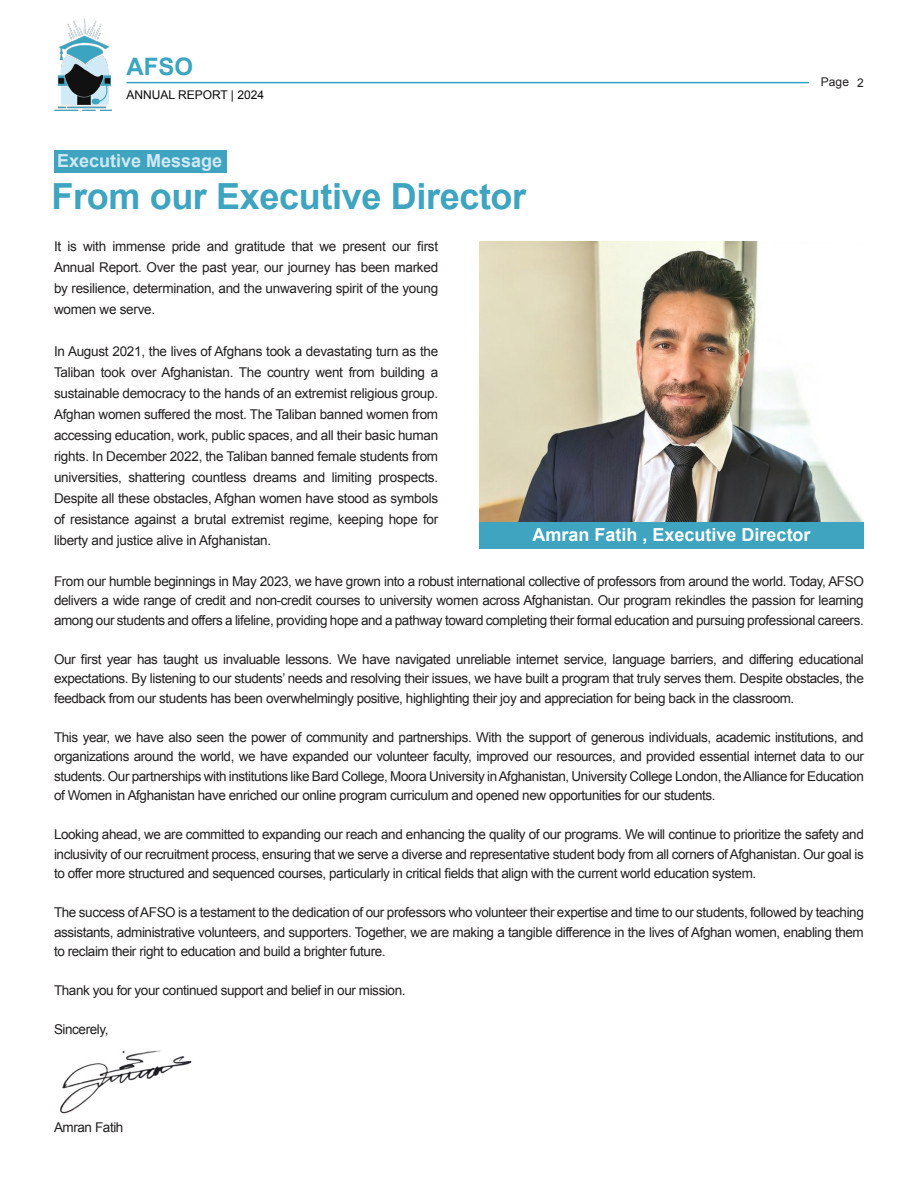
<style>
.page{position:relative;width:918px;height:1188px;background:#fff}
.page>*{position:absolute;margin:0;border:0;box-sizing:border-box;transform-origin:0 0}
.t1{font:700 36px "Arial";letter-spacing:-.01em;color:#3ea4c0}
.t2{font:700 24px "Arial";color:#3aa5c1}
.t3{font:700 18px "Arial";color:#fff}
.t4{font:700 18px "Arial";color:#d0e9f5}
.t5{font:13.5px/21px "Arial";letter-spacing:-.03em;color:#231f20;text-align:justify}
.t6{font:12px "Arial";color:#0a0b0a}
.t7{font:12px "Arial";color:#231f20}
</style>
<div class="page">
<div style="left:54px;top:151px;width:172px;height:22px;background:#3ea4c0"></div>
<img style="left:479px;top:241px;width:385px;height:281px">
<div style="left:479px;top:522px;width:385px;height:27px;background:#3ea4c0"></div>
<img style="left:60px;top:1050px;width:132px;height:64px">
<hr style="left:126px;top:82px;width:683px;height:1px;background:#30a4c0">
<img style="left:54px;top:19px;width:58px;height:92px">
<h2 class="t2" style="left:126px;top:51px;width:68px">AFSO</h2>
<p class="t6" style="left:126px;top:87px;width:139px">ANNUAL REPORT | 2024</p>
<p class="t4" style="left:57px;top:149px;width:167px">Executive Message</p>
<p class="t1" style="left:52px;top:173px;width:476px">From our Executive Director</p>
<p class="t7" style="left:821px;top:74px;width:45px">Page 2</p>
<p class="t5" style="left:54px;top:236px;width:386px">It is with immense pride and gratitude that we present our first Annual Report. Over the past year, our journey has been marked by resilience, determination, and the unwavering spirit of the young women we serve.</p>
<p class="t5" style="left:54px;top:341px;width:386px">In August 2021, the lives of Afghans took a devastating turn as the Taliban took over Afghanistan. The country went from building a sustainable democracy to the hands of an extremist religious group.<br>Afghan women suffered the most. The Taliban banned women from accessing education, work, public spaces, and all their basic human rights. In December 2022, the Taliban banned female students from universities, shattering countless dreams and limiting prospects.<br>Despite all these obstacles, Afghan women have stood as symbols of resistance against a brutal extremist regime, keeping hope for liberty and justice alive in Afghanistan.</p>
<p class="t5" style="left:54px;top:571px;width:811px;line-height:19.5px">From our humble beginnings in May 2023, we have grown into a robust international collective of professors from around the world. Today, AFSO delivers a wide range of credit and non-credit courses to university women across Afghanistan. Our program rekindles the passion for learning among our students and offers a lifeline, providing hope and a pathway toward completing their formal education and pursuing professional careers.</p>
<p class="t5" style="left:54px;top:649px;width:811px;line-height:19.5px">Our first year has taught us invaluable lessons. We have navigated unreliable internet service, language barriers, and differing educational expectations. By listening to our students’ needs and resolving their issues, we have built a program that truly serves them. Despite obstacles, the feedback from our students has been overwhelmingly positive, highlighting their joy and appreciation for being back in the classroom.</p>
<p class="t5" style="left:54px;top:727px;width:811px;line-height:19.5px">This year, we have also seen the power of community and partnerships. With the support of generous individuals, academic institutions, and organizations around the world, we have expanded our volunteer faculty, improved our resources, and provided essential internet data to our students. Our partnerships with institutions like Bard College, Moora University in Afghanistan, University College London, the Alliance for Education of Women in Afghanistan have enriched our online program curriculum and opened new opportunities for our students.</p>
<p class="t5" style="left:54px;top:825px;width:811px;line-height:19.5px">Looking ahead, we are committed to expanding our reach and enhancing the quality of our programs. We will continue to prioritize the safety and inclusivity of our recruitment process, ensuring that we serve a diverse and representative student body from all corners of Afghanistan. Our goal is to offer more structured and sequenced courses, particularly in critical fields that align with the current world education system.</p>
<p class="t5" style="left:54px;top:903px;width:811px;line-height:19.5px">The success of AFSO is a testament to the dedication of our professors who volunteer their expertise and time to our students, followed by teaching assistants, administrative volunteers, and supporters. Together, we are making a tangible difference in the lives of Afghan women, enabling them to reclaim their right to education and build a brighter future.</p>
<p class="t5" style="left:54px;top:980px;width:353px">Thank you for your continued support and belief in our mission.</p>
<p class="t5" style="left:54px;top:1019px;width:56px">Sincerely,</p>
<p class="t3" style="left:533px;top:523px;width:280px">Amran Fatih , Executive Director</p>
<p class="t5" style="left:54px;top:1117px;width:71px">Amran Fatih</p>
</div>
